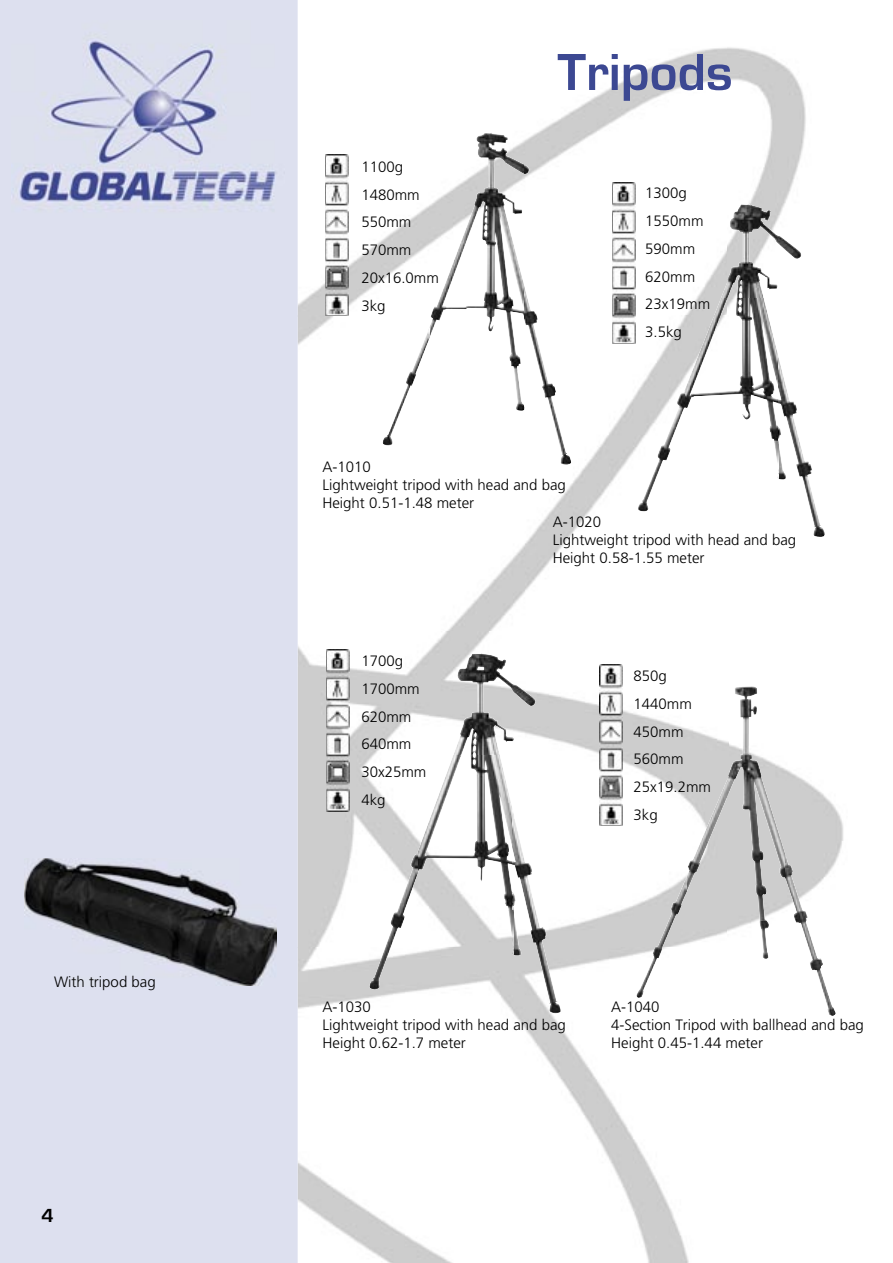
<style>
.page{position:relative;width:893px;height:1263px;background:#fff}
.page>*{position:absolute;margin:0;border:0;box-sizing:border-box;transform-origin:0 0}
.t1{font:700 54px "Eurostile";color:#3c4892}
.t2{font:700 19.5px "Eurostile";color:#000}
.t3{font:300 15px/27.8px "Frutiger";color:#000}
</style>
<div class="page">
<img style="left:0;top:0;width:843px;height:1263px">
<img style="left:12px;top:20px;width:272px;height:198px">
<img style="left:429px;top:132px;width:96px;height:238px">
<img style="left:524px;top:132px;width:48px;height:48px">
<img style="left:524px;top:274px;width:48px;height:191px">
<img style="left:381px;top:322px;width:48px;height:143px">
<img style="left:476px;top:370px;width:49px;height:47px">
<img style="left:325px;top:154px;width:23px;height:162px">
<img style="left:684px;top:204px;width:141px;height:95px">
<img style="left:684px;top:299px;width:95px;height:143px">
<img style="left:637px;top:346px;width:48px;height:191px">
<img style="left:778px;top:346px;width:47px;height:191px">
<img style="left:731px;top:442px;width:48px;height:48px">
<img style="left:612px;top:182px;width:23px;height:162px">
<img style="left:417px;top:653px;width:144px;height:103px">
<img style="left:417px;top:755px;width:97px;height:156px">
<img style="left:369px;top:807px;width:48px;height:206px">
<img style="left:513px;top:807px;width:48px;height:206px">
<img style="left:465px;top:910px;width:49px;height:52px">
<img style="left:326px;top:650px;width:23px;height:161px">
<img style="left:686px;top:686px;width:100px;height:236px">
<img style="left:786px;top:827px;width:50px;height:189px">
<img style="left:636px;top:874px;width:50px;height:142px">
<img style="left:735px;top:922px;width:51px;height:47px">
<img style="left:600px;top:664px;width:23px;height:162px">
<img style="left:24px;top:858px;width:252px;height:127px">
<p class="t3" style="left:54px;top:967px;width:103px">With tripod bag</p>
<h2 class="t2" style="left:41px;top:1205px;width:14px">4</h2>
<p class="t3" style="left:361px;top:153px;width:79px">1100g<br>1480mm<br>550mm<br>570mm<br>20x16.0mm<br>3kg</p>
<h1 class="t1" style="left:557px;top:43px;width:177px">Tripods</h1>
<p class="t3" style="left:645px;top:179px;width:67px">1300g<br>1550mm<br>590mm<br>620mm<br>23x19mm<br>3.5kg</p>
<p class="t3" style="left:322px;top:457px;width:245px;line-height:18px">A-1010<br>Lightweight tripod with head and bag<br>Height 0.51-1.48 meter</p>
<p class="t3" style="left:361px;top:647px;width:67px">1700g<br>1700mm<br>620mm<br>640mm<br>30x25mm<br>4kg</p>
<p class="t3" style="left:553px;top:513px;width:245px;line-height:18px">A-1020<br>Lightweight tripod with head and bag<br>Height 0.58-1.55 meter</p>
<p class="t3" style="left:634px;top:662px;width:79px">850g<br>1440mm<br>450mm<br>560mm<br>25x19.2mm<br>3kg</p>
<p class="t3" style="left:323px;top:997px;width:245px;line-height:18px">A-1030<br>Lightweight tripod with head and bag<br>Height 0.62-1.7 meter</p>
<p class="t3" style="left:611px;top:998px;width:254px;line-height:18px">A-1040<br>4-Section Tripod with ballhead and bag<br>Height 0.45-1.44 meter</p>
</div>
